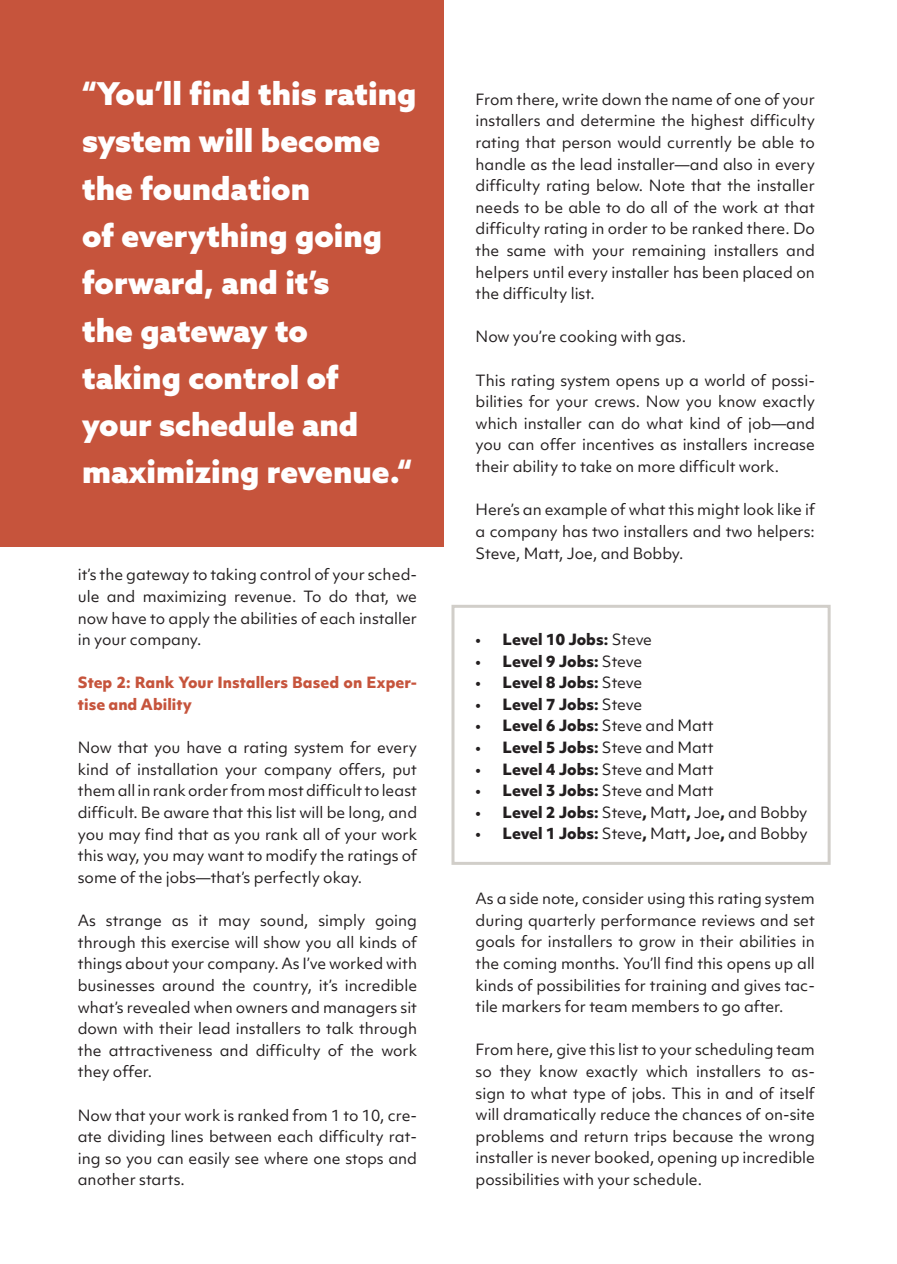
<style>
.page{position:relative;width:897px;height:1264px;background:#fff}
.page>*{position:absolute;margin:0;border:0;box-sizing:border-box;transform-origin:0 0}
.t1{font:900 31.5px/47.2px "Azo Sans";color:#fff}
.t2{font:14.85px/21.6px "Objektiv Mk 1";color:#231f20;text-align:justify}
.t3{font:800 14.85px "Objektiv Mk 1";color:#231f20}
.t4{font:800 14.85px/21.6px "Objektiv Mk 1";color:#c6543c}
.s1{font-weight:400}
.s2{font-weight:800}
</style>
<div class="page">
<div style="left:0;top:0;width:443px;height:546px;background:#c6543c"></div>
<div style="left:451px;top:605px;width:379px;height:260px;border:3px solid #d1cec9"></div>
<p class="t1" style="left:82px;top:70px;width:336px">“You’ll find this rating system will become</p>
<p class="t1" style="left:82px;top:164px;width:229px">the foundation</p>
<p class="t1" style="left:82px;top:211px;width:301px">of everything going</p>
<p class="t1" style="left:82px;top:259px;width:249px">forward, and it’s</p>
<p class="t1" style="left:82px;top:306px;width:227px">the gateway to</p>
<p class="t1" style="left:82px;top:353px;width:258px">taking control of</p>
<p class="t1" style="left:82px;top:400px;width:278px">your schedule and</p>
<p class="t1" style="left:82px;top:448px;width:331px">maximizing revenue.“</p>
<p class="t2" style="left:78px;top:564px;width:341px">it’s the gateway to taking control of your sched&shy;ule and maximizing revenue. To do that, we now have to apply the abilities of each installer in your company.</p>
<p class="t4" style="left:78px;top:671px;width:341px">Step 2: Rank Your Installers Based on Exper&shy;tise and Ability</p>
<p class="t2" style="left:78px;top:737px;width:341px">Now that you have a rating system for every kind of installation your company offers, put them all in rank order from most difficult to least difficult. Be aware that this list will be long, and you may find that as you rank all of your work this way, you may want to modify the ratings of some of the jobs—that’s perfectly okay.</p>
<p class="t2" style="left:78px;top:909px;width:341px">As strange as it may sound, simply going through this exercise will show you all kinds of things about your company. As I’ve worked with businesses around the country, it’s incredible what’s revealed when owners and managers sit down with their lead installers to talk through the attractiveness and difficulty of the work they offer.</p>
<p class="t2" style="left:78px;top:1104px;width:341px">Now that your work is ranked from 1 to 10, cre&shy;ate dividing lines between each difficulty rat&shy;ing so you can easily see where one stops and another starts.</p>
<p class="t2" style="left:475px;top:88px;width:341px">From there, write down the name of one of your installers and determine the highest difficulty rating that person would currently be able to handle as the lead installer—and also in every difficulty rating below. Note that the installer needs to be able to do all of the work at that difficulty rating in order to be ranked there. Do the same with your remaining installers and helpers until every installer has been placed on the difficulty list.</p>
<p class="t2" style="left:475px;top:326px;width:212px">Now you’re cooking with gas.</p>
<p class="t2" style="left:475px;top:369px;width:341px">This rating system opens up a world of possi&shy;bilities for your crews. Now you know exactly which installer can do what kind of job—and you can offer incentives as installers increase their ability to take on more difficult work.</p>
<p class="t2" style="left:475px;top:499px;width:341px">Here’s an example of what this might look like if a company has two installers and two helpers:<br>Steve, Matt, Joe, and Bobby.</p>
<p class="t3" style="left:475px;top:628px;width:178px">• Level 10 Jobs: <span class="s1">Steve</span></p>
<p class="t3" style="left:475px;top:650px;width:168px">• Level 9 Jobs: <span class="s1">Steve</span></p>
<p class="t3" style="left:475px;top:672px;width:168px">• Level 8 Jobs: <span class="s1">Steve</span></p>
<p class="t3" style="left:475px;top:693px;width:168px">• Level 7 Jobs: <span class="s1">Steve</span></p>
<p class="t3" style="left:475px;top:715px;width:240px">• Level 6 Jobs: <span class="s1">Steve and Matt</span></p>
<p class="t3" style="left:475px;top:736px;width:240px">• Level 5 Jobs: <span class="s1">Steve and Matt</span></p>
<p class="t3" style="left:475px;top:758px;width:240px">• Level 4 Jobs: <span class="s1">Steve and Matt</span></p>
<p class="t3" style="left:475px;top:780px;width:240px">• Level 3 Jobs: <span class="s1">Steve and Matt</span></p>
<p class="t2" style="left:475px;top:801px;width:333px"><span class="s2">• Level 2 Jobs:</span> Steve<span class="s2">,</span> Matt<span class="s2">,</span> Joe<span class="s2">,</span> and Bobby</p>
<p class="t2" style="left:475px;top:823px;width:333px"><span class="s2">• Level 1 Jobs:</span> Steve<span class="s2">,</span> Matt<span class="s2">,</span> Joe<span class="s2">,</span> and Bobby</p>
<p class="t2" style="left:475px;top:887px;width:341px">As a side note, consider using this rating system during quarterly performance reviews and set goals for installers to grow in their abilities in the coming months. You’ll find this opens up all kinds of possibilities for training and gives tac&shy;tile markers for team members to go after.</p>
<p class="t2" style="left:475px;top:1039px;width:341px">From here, give this list to your scheduling team so they know exactly which installers to as&shy;sign to what type of jobs. This in and of itself will dramatically reduce the chances of on-site problems and return trips because the wrong installer is never booked, opening up incredible possibilities with your schedule.</p>
</div>
